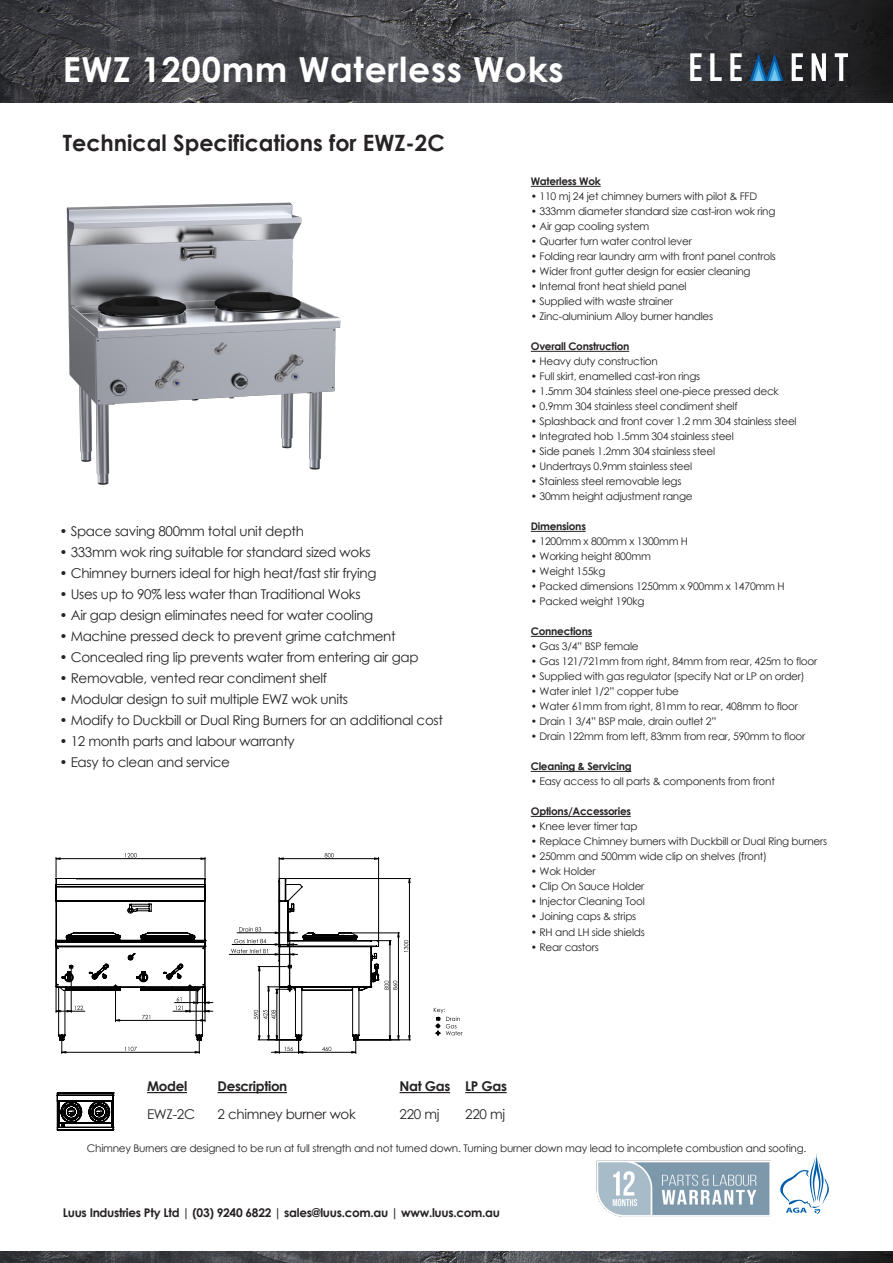
<style>
.page{position:relative;width:893px;height:1263px;background:#fff}
.page>*{position:absolute;margin:0;border:0;box-sizing:border-box;transform-origin:0 0}
.t1{font:700 34.5px "Century Gothic";letter-spacing:.02em;color:#fff}
.t2{font:700 22.5px "Century Gothic";color:#272324}
.t3{font:13.5px "Century Gothic";letter-spacing:-.025em;color:#272324}
.t4{font:700 13.5px "Century Gothic";letter-spacing:-.025em;color:#272324}
.t5{font:700 12px "Century Gothic";letter-spacing:-.025em;color:#272324}
.t6{font:10.5px "Century Gothic";letter-spacing:-.025em;color:#272324}
.t7{font:10.5px "Century Gothic";letter-spacing:-.025em;color:#262324}
.t8{font:700 10.5px "Century Gothic";letter-spacing:-.025em;color:#272324}
</style>
<div class="page">
<img style="left:0;top:0;width:893px;height:102px">
<hr style="left:147px;top:1092px;width:40px;height:1px;background:#272324">
<hr style="left:218px;top:1092px;width:69px;height:1px;background:#272324">
<hr style="left:400px;top:1092px;width:50px;height:1px;background:#272324">
<hr style="left:465px;top:1092px;width:42px;height:1px;background:#272324">
<hr style="left:531px;top:186px;width:70px;height:1px;background:#272324">
<hr style="left:531px;top:351px;width:98px;height:1px;background:#272324">
<hr style="left:531px;top:531px;width:55px;height:1px;background:#272324">
<hr style="left:531px;top:636px;width:61px;height:1px;background:#272324">
<hr style="left:531px;top:771px;width:100px;height:1px;background:#272324">
<hr style="left:531px;top:816px;width:100px;height:1px;background:#272324">
<svg style="left:780px;top:1153px;width:49px;height:61px"></svg>
<img style="left:596px;top:1160px;width:175px;height:57px">
<img style="left:0;top:1251px;width:893px;height:12px">
<svg style="left:57px;top:1092px;width:57px;height:38px"></svg>
<svg style="left:56px;top:853px;width:407px;height:200px"></svg>
<img style="left:66px;top:202px;width:275px;height:283px">
<hr style="left:58px;top:879px;width:18px;height:4px;background:#fff">
<img style="left:654px;top:32px;width:230px;height:70px">
<h1 class="t1" style="left:63px;top:44px;width:502px">EWZ 1200mm Waterless Woks</h1>
<h2 class="t2" style="left:63px;top:126px;width:383px">Technical Specifications for EWZ-2C</h2>
<p class="t3" style="left:59px;top:522px;width:246px">• Space saving 800mm total unit depth</p>
<p class="t3" style="left:59px;top:543px;width:313px">• 333mm wok ring suitable for standard sized woks</p>
<p class="t3" style="left:59px;top:564px;width:318px">• Chimney burners ideal for high heat/fast stir frying</p>
<p class="t3" style="left:59px;top:585px;width:303px">• Uses up to 90% less water than Traditional Woks</p>
<p class="t3" style="left:59px;top:606px;width:315px">• Air gap design eliminates need for water cooling</p>
<p class="t3" style="left:59px;top:627px;width:338px">• Machine pressed deck to prevent grime catchment</p>
<p class="t3" style="left:59px;top:648px;width:361px">• Concealed ring lip prevents water from entering air gap</p>
<p class="t3" style="left:59px;top:669px;width:269px">• Removable, vented rear condiment shelf</p>
<p class="t3" style="left:59px;top:690px;width:290px">• Modular design to suit multiple EWZ wok units</p>
<p class="t3" style="left:59px;top:711px;width:385px">• Modify to Duckbill or Dual Ring Burners for an additional cost</p>
<p class="t3" style="left:59px;top:732px;width:237px">• 12 month parts and labour warranty</p>
<p class="t3" style="left:59px;top:753px;width:172px">• Easy to clean and service</p>
<p class="t8" style="left:531px;top:174px;width:72px">Waterless Wok</p>
<p class="t6" style="left:531px;top:189px;width:228px">• 110 mj 24 jet chimney burners with pilot &amp; FFD</p>
<p class="t6" style="left:531px;top:204px;width:246px">• 333mm diameter standard size cast-iron wok ring</p>
<p class="t6" style="left:531px;top:219px;width:120px">• Air gap cooling system</p>
<p class="t6" style="left:531px;top:234px;width:163px">• Quarter turn water control lever</p>
<p class="t6" style="left:531px;top:249px;width:247px">• Folding rear laundry arm with front panel controls</p>
<p class="t6" style="left:531px;top:264px;width:221px">• Wider front gutter design for easier cleaning</p>
<p class="t6" style="left:531px;top:279px;width:157px">• Internal front heat shield panel</p>
<p class="t6" style="left:531px;top:294px;width:144px">• Supplied with waste strainer</p>
<p class="t6" style="left:531px;top:309px;width:184px">• Zinc-aluminium Alloy burner handles</p>
<p class="t8" style="left:531px;top:339px;width:100px">Overall Construction</p>
<p class="t6" style="left:531px;top:354px;width:129px">• Heavy duty construction</p>
<p class="t6" style="left:531px;top:369px;width:171px">• Full skirt, enamelled cast-iron rings</p>
<p class="t6" style="left:531px;top:384px;width:250px">• 1.5mm 304 stainless steel one-piece pressed deck</p>
<p class="t6" style="left:531px;top:399px;width:208px">• 0.9mm 304 stainless steel condiment shelf</p>
<p class="t6" style="left:531px;top:414px;width:267px">• Splashback and front cover 1.2 mm 304 stainless steel</p>
<p class="t6" style="left:531px;top:429px;width:205px">• Integrated hob 1.5mm 304 stainless steel</p>
<p class="t6" style="left:531px;top:444px;width:186px">• Side panels 1.2mm 304 stainless steel</p>
<p class="t6" style="left:531px;top:459px;width:163px">• Undertrays 0.9mm stainless steel</p>
<p class="t6" style="left:531px;top:474px;width:152px">• Stainless steel removable legs</p>
<p class="t6" style="left:531px;top:489px;width:163px">• 30mm height adjustment range</p>
<p class="t8" style="left:531px;top:519px;width:57px">Dimensions</p>
<p class="t6" style="left:531px;top:534px;width:159px">• 1200mm x 800mm x 1300mm H</p>
<p class="t6" style="left:531px;top:549px;width:122px">• Working height 800mm</p>
<p class="t6" style="left:531px;top:564px;width:76px">• Weight 155kg</p>
<p class="t6" style="left:531px;top:579px;width:255px">• Packed dimensions 1250mm x 900mm x 1470mm H</p>
<p class="t6" style="left:531px;top:594px;width:115px">• Packed weight 190kg</p>
<p class="t8" style="left:531px;top:624px;width:63px">Connections</p>
<p class="t6" style="left:531px;top:639px;width:109px">• Gas 3/4” BSP female</p>
<p class="t6" style="left:531px;top:654px;width:288px">• Gas 121/721mm from right, 84mm from rear, 425m to floor</p>
<p class="t6" style="left:531px;top:669px;width:275px">• Supplied with gas regulator (specify Nat or LP on order)</p>
<p class="t6" style="left:531px;top:684px;width:150px">• Water inlet 1/2” copper tube</p>
<p class="t6" style="left:531px;top:699px;width:269px">• Water 61mm from right, 81mm to rear, 408mm to floor</p>
<p class="t6" style="left:531px;top:714px;width:187px">• Drain 1 3/4” BSP male, drain outlet 2”</p>
<p class="t6" style="left:531px;top:729px;width:276px">• Drain 122mm from left, 83mm from rear, 590mm to floor</p>
<p class="t8" style="left:531px;top:759px;width:102px">Cleaning &amp; Servicing</p>
<p class="t6" style="left:531px;top:774px;width:246px">• Easy access to all parts &amp; components from front</p>
<p class="t8" style="left:531px;top:804px;width:102px">Options/Accessories</p>
<p class="t6" style="left:531px;top:819px;width:108px">• Knee lever timer tap</p>
<p class="t6" style="left:531px;top:834px;width:298px">• Replace Chimney burners with Duckbill or Dual Ring burners</p>
<p class="t6" style="left:531px;top:849px;width:238px">• 250mm and 500mm wide clip on shelves (front)</p>
<p class="t6" style="left:531px;top:864px;width:66px">• Wok Holder</p>
<p class="t6" style="left:531px;top:879px;width:115px">• Clip On Sauce Holder</p>
<p class="t6" style="left:531px;top:894px;width:116px">• Injector Cleaning Tool</p>
<p class="t6" style="left:531px;top:909px;width:107px">• Joining caps &amp; strips</p>
<p class="t6" style="left:531px;top:924px;width:116px">• RH and LH side shields</p>
<p class="t6" style="left:531px;top:939px;width:70px">• Rear castors</p>
<p class="t4" style="left:147px;top:1076px;width:42px">Model</p>
<p class="t3" style="left:147px;top:1104px;width:49px">EWZ-2C</p>
<p class="t4" style="left:218px;top:1076px;width:71px">Description</p>
<p class="t3" style="left:218px;top:1104px;width:140px">2 chimney burner wok</p>
<p class="t4" style="left:400px;top:1076px;width:52px">Nat Gas</p>
<p class="t3" style="left:400px;top:1104px;width:41px">220 mj</p>
<p class="t4" style="left:465px;top:1076px;width:43px">LP Gas</p>
<p class="t3" style="left:465px;top:1104px;width:41px">220 mj</p>
<p class="t7" style="left:87px;top:1141px;width:721px">Chimney Burners are designed to be run at full strength and not turned down. Turning burner down may lead to incomplete combustion and sooting.</p>
<p class="t5" style="left:63px;top:1203px;width:439px">Luus Industries Pty Ltd | (03) 9240 6822 | sales@luus.com.au | www.luus.com.au</p>
</div>
